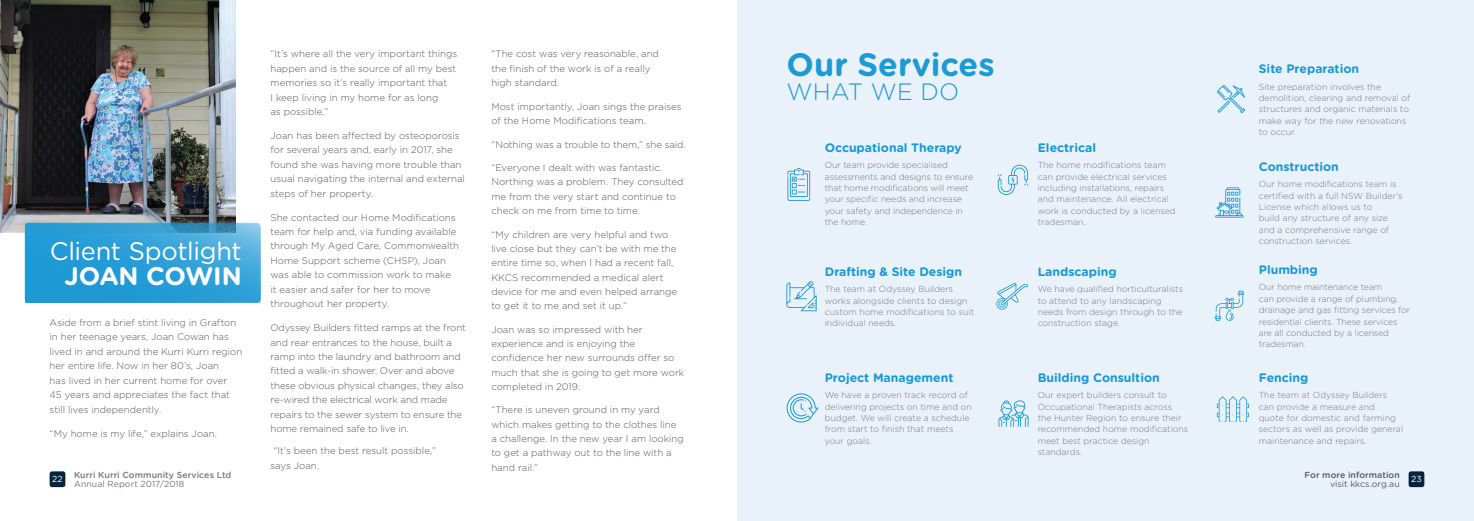
<style>
.page{position:relative;width:1474px;height:521px;background:#fff}
.page>*{position:absolute;margin:0;border:0;box-sizing:border-box;transform-origin:0 0}
.t1{font:700 32.38px "Gotham Rounded";color:#1d99d6}
.t2{font:25.38px "Gotham Rounded";letter-spacing:-.015em;color:#fff}
.t3{font:700 25.38px "Gotham Rounded";letter-spacing:-.015em;color:#fff}
.t4{font:300 23.62px "Gotham Rounded";letter-spacing:.01em;color:#1d99d6}
.t5{font:700 12.25px "Gotham Rounded";color:#1898d6}
.t6{font:300 9.62px/14.4px "Gotham";color:#57585a}
.t7{font:300 8.75px/11.4px "Gotham Rounded";color:#76797a}
.t8{font:500 8.75px "Gotham Rounded";letter-spacing:.005em;color:#77777a}
.t9{font:8.75px "Gotham Rounded";letter-spacing:.005em;color:#77777a}
.t10{font:500 8.75px "Gotham Rounded";letter-spacing:.005em;color:#57585a}
.t11{font:8.75px "Gotham Rounded";color:#57585a}
.t12{font:8.75px "Gotham Rounded";color:#fff}
</style>
<div class="page">
<div style="left:737px;top:0;width:736px;height:521px;background:#e9f2fa"></div>
<img style="left:0;top:0;width:236px;height:233px">
<svg style="left:25px;top:223px;width:235px;height:79px;background:#2e9fd6"></svg>
<svg style="left:787px;top:168px;width:23px;height:33px"></svg>
<svg style="left:1217px;top:85px;width:28px;height:28px"></svg>
<svg style="left:786px;top:393px;width:32px;height:29px"></svg>
<svg style="left:997px;top:165px;width:31px;height:30px"></svg>
<svg style="left:996px;top:283px;width:32px;height:27px"></svg>
<svg style="left:1215px;top:187px;width:28px;height:31px"></svg>
<svg style="left:1214px;top:291px;width:29px;height:30px"></svg>
<svg style="left:1216px;top:396px;width:32px;height:26px"></svg>
<svg style="left:998px;top:400px;width:30px;height:27px"></svg>
<svg style="left:786px;top:281px;width:30px;height:30px"></svg>
<div style="left:1408px;top:471px;width:16px;height:16px;background:#03243c;border-radius:2px"></div>
<div style="left:50px;top:471px;width:15px;height:16px;background:#03243c;border-radius:2px"></div>
<p class="t6" style="left:491px;top:47px;width:169px">“The cost was very reasonable, and the finish of the work is of a really high standard.</p>
<p class="t6" style="left:491px;top:99px;width:192px">Most importantly, Joan sings the praises of the Home Modifications team.</p>
<p class="t6" style="left:491px;top:137px;width:196px">“Nothing was a trouble to them,” she said.</p>
<p class="t6" style="left:491px;top:160px;width:194px">“Everyone I dealt with was fantastic.<br>Northing was a problem. They consulted me from the very start and continue to check on me from time to time.</p>
<p class="t6" style="left:491px;top:227px;width:187px">“My children are very helpful and two live close but they can’t be with me the entire time so, when I had a recent fall, KKCS recommended a medical alert device for me and even helped arrange to get it to me and set it up.”</p>
<p class="t6" style="left:491px;top:322px;width:194px">Joan was so impressed with her experience and is enjoying the confidence her new surrounds offer so much that she is going to get more work completed in 2019.</p>
<p class="t6" style="left:491px;top:403px;width:194px">“There is uneven ground in my yard which makes getting to the clothes line a challenge. In the new year I am looking to get a pathway out to the line with a hand rail.”</p>
<p class="t6" style="left:270px;top:46px;width:188px">“It’s where all the very important things happen and is the source of all my best memories so it’s really important that<br>I keep living in my home for as long<br>as possible.”</p>
<p class="t6" style="left:270px;top:128px;width:196px">Joan has been affected by osteoporosis for several years and, early in 2017, she found she was having more trouble than usual navigating the internal and external steps of her property.</p>
<p class="t6" style="left:270px;top:210px;width:190px">She contacted our Home Modifications team for help and, via funding available through My Aged Care, Commonwealth Home Support scheme (CHSP), Joan was able to commission work to make it easier and safer for her to move throughout her property.</p>
<p class="t6" style="left:270px;top:320px;width:197px">Odyssey Builders fitted ramps at the front and rear entrances to the house, built a ramp into the laundry and bathroom and fitted a walk-in shower. Over and above these obvious physical changes, they also re-wired the electrical work and made repairs to the sewer system to ensure the home remained safe to live in.</p>
<p class="t6" style="left:270px;top:443px;width:167px">“It’s been the best result possible,” says Joan.</p>
<p class="t1" style="left:786px;top:40px;width:209px">Our Services</p>
<p class="t4" style="left:786px;top:76px;width:174px">WHAT WE DO</p>
<p class="t5" style="left:1258px;top:60px;width:102px">Site Preparation</p>
<p class="t7" style="left:1258px;top:80px;width:153px">Site preparation involves the demolition, clearing and removal of structures and organic materials to make way for the new renovations to occur.</p>
<p class="t5" style="left:824px;top:138px;width:138px">Occupational Therapy</p>
<p class="t7" style="left:824px;top:159px;width:150px">Our team provide specialised assessments and designs to ensure that home modifications will meet your specific needs and increase your safety and independence in the home.</p>
<p class="t5" style="left:1037px;top:138px;width:60px">Electrical</p>
<p class="t7" style="left:1037px;top:159px;width:139px">The home modifications team can provide electrical services including installations, repairs and maintenance. All electrical work is conducted by a licensed tradesman.</p>
<p class="t5" style="left:1258px;top:157px;width:82px">Construction</p>
<p class="t7" style="left:1258px;top:178px;width:145px">Our home modifications team is certified with a full NSW Builder’s<br>License which allows us to<br>build any structure of any size and a comprehensive range of construction services.</p>
<p class="t5" style="left:1258px;top:261px;width:61px">Plumbing</p>
<p class="t7" style="left:1258px;top:281px;width:153px">Our home maintenance team<br>can provide a range of plumbing, drainage and gas fitting services for residential clients. These services are all conducted by a licensed tradesman.</p>
<p class="t5" style="left:1258px;top:369px;width:51px">Fencing</p>
<p class="t7" style="left:1258px;top:389px;width:146px">The team at Odyssey Builders can provide a measure and<br>quote for domestic and farming sectors as well as provide general maintenance and repairs.</p>
<p class="t2" style="left:50px;top:234px;width:193px">Client Spotlight</p>
<p class="t3" style="left:65px;top:257px;width:179px">JOAN COWIN</p>
<p class="t5" style="left:824px;top:262px;width:139px">Drafting &amp; Site Design</p>
<p class="t7" style="left:824px;top:283px;width:151px">The team at Odyssey Builders works alongside clients to design custom home modifications to suit individual needs.</p>
<p class="t5" style="left:1037px;top:262px;width:81px">Landscaping</p>
<p class="t7" style="left:1037px;top:283px;width:147px">We have qualified horticulturalists to attend to any landscaping needs from design through to the construction stage.</p>
<p class="t6" style="left:50px;top:315px;width:194px">Aside from a brief stint living in Grafton in her teenage years, Joan Cowan has lived in and around the Kurri Kurri region her entire life. Now in her 80’s, Joan<br>has lived in her current home for over<br>45 years and appreciates the fact that still lives independently.</p>
<p class="t6" style="left:50px;top:426px;width:169px">“My home is my life,” explains Joan.</p>
<p class="t5" style="left:1037px;top:369px;width:124px">Building Consultion</p>
<p class="t7" style="left:1037px;top:389px;width:152px">Our expert builders consult to<br>Occupational Therapists across the Hunter Region to ensure their recommended home modifications meet best practice design standards.</p>
<p class="t5" style="left:824px;top:369px;width:130px">Project Management</p>
<p class="t7" style="left:824px;top:389px;width:149px">We have a proven track record of delivering projects on time and on budget. We will create a schedule from start to finish that meets your goals.</p>
<p class="t10" style="left:1304px;top:469px;width:97px">For more information</p>
<p class="t11" style="left:1330px;top:478px;width:71px">visit kkcs.org.au</p>
<p class="t8" style="left:74px;top:469px;width:159px">Kurri Kurri Community Services Ltd</p>
<p class="t9" style="left:74px;top:478px;width:112px">Annual Report 2017/2018</p>
<p class="t12" style="left:52px;top:473px;width:12px">22</p>
<p class="t12" style="left:1411px;top:473px;width:12px">23</p>
</div>
